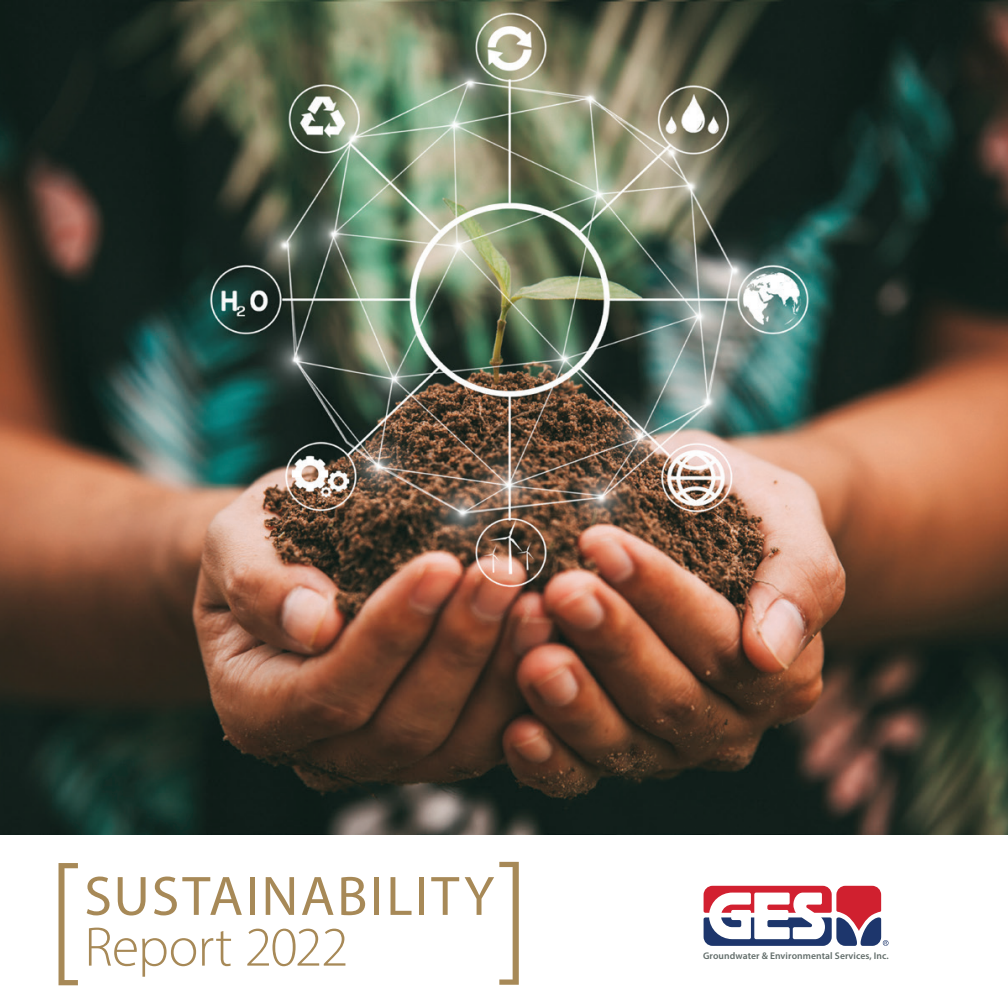
<style>
.page{position:relative;width:1008px;height:1008px;background:#fff}
.page>*{position:absolute;margin:0;border:0;box-sizing:border-box;transform-origin:0 0}
.t1{font:300 condensed 154px "Myriad Pro";color:#a78957}
.t2{font:56px "Myriad Pro";letter-spacing:.04em;color:#a78957}
.t3{font:300 56px "Myriad Pro";letter-spacing:-.015em;color:#a78957}
.t4{font:600 9.62px "Myriad Pro";letter-spacing:.01em;color:#616c69}
</style>
<div class="page">
<img style="left:0;top:0;width:1008px;height:834px">
<svg style="left:704px;top:886px;width:185px;height:60px"></svg>
<h1 class="t1" style="left:45px;top:826px;width:40px">[</h1>
<h1 class="t1" style="left:494px;top:826px;width:40px">]</h1>
<h2 class="t2" style="left:84px;top:862px;width:411px">SUSTAINABILITY</h2>
<h2 class="t3" style="left:84px;top:913px;width:266px">Report 2022</h2>
<p class="t4" style="left:703px;top:949px;width:187px">Groundwater &amp; Environmental Services, Inc.</p>
</div>
